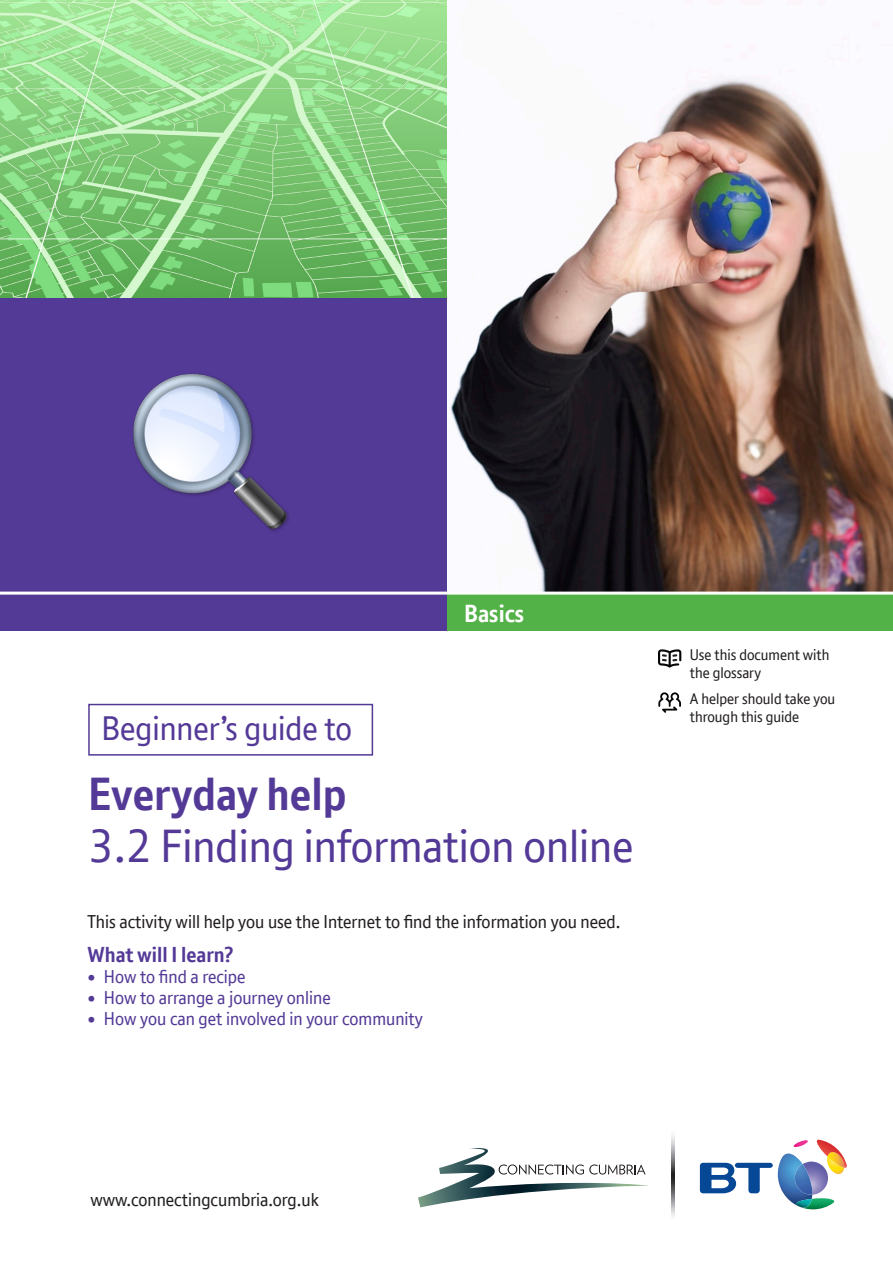
<style>
.page{position:relative;width:893px;height:1263px;background:#fff}
.page>*{position:absolute;margin:0;border:0;box-sizing:border-box;transform-origin:0 0}
.t1{font:45px "BT Font";color:#543a97}
.t2{font:700 45px "BT Font";color:#543a97}
.beginners_guide_to{font:33px "BT Font";color:#543a97}
.t3{font:700 24px "BT Font";color:#fff}
.What_will_I_learn_he{font:700 21px "BT Font";color:#543a97}
.What_will_i_learn_bu{font:18px "BT Font";color:#543a97}
.Topic_intro_copy{font:18px "BT Font";color:#231f20}
.Notes_header{font:18px "BT Font";color:#231f20}
.t4{font:15px/18px "BT Font";color:#231f20}
</style>
<div class="page">
<svg style="left:658px;top:649px;width:23px;height:19px"></svg>
<svg style="left:658px;top:692px;width:23px;height:21px"></svg>
<img style="left:446px;top:0;width:447px;height:592px">
<div style="left:0;top:297px;width:446px;height:297px;background:#543a97"></div>
<img style="left:0;top:0;width:446px;height:297px">
<img style="left:133px;top:373px;width:156px;height:159px">
<div style="left:88px;top:704px;width:285px;height:52px;border:2px solid #543a97"></div>
<div style="left:0;top:595px;width:893px;height:36px;background:#543a97"></div>
<div style="left:447px;top:595px;width:446px;height:36px;background:#52b147"></div>
<hr style="left:0;top:592px;width:893px;height:3px;background:#fff">
<svg style="left:700px;top:1140px;width:147px;height:69px"></svg>
<img style="left:671px;top:1135px;width:4px;height:81px">
<svg style="left:418px;top:1148px;width:230px;height:59px"></svg>
<p class="t3" style="left:464px;top:598px;width:61px">Basics</p>
<p class="beginners_guide_to" style="left:101px;top:706px;width:252px">Beginner’s guide to</p>
<p class="t2" style="left:88px;top:764px;width:260px">Everyday help</p>
<p class="t1" style="left:88px;top:817px;width:547px">3.2 Finding information online</p>
<p class="Topic_intro_copy" style="left:87px;top:910px;width:534px">This activity will help you use the Internet to find the information you need.</p>
<p class="What_will_I_learn_he" style="left:87px;top:940px;width:148px">What will I learn?</p>
<p class="What_will_i_learn_bu" style="left:87px;top:965px;width:160px">• How to find a recipe</p>
<p class="What_will_i_learn_bu" style="left:87px;top:986px;width:245px">• How to arrange a journey online</p>
<p class="What_will_i_learn_bu" style="left:87px;top:1007px;width:337px">• How you can get involved in your community</p>
<p class="t4" style="left:690px;top:646px;width:141px">Use this document with the glossary</p>
<p class="t4" style="left:690px;top:690px;width:147px">A helper should take you through this guide</p>
<p class="Notes_header" style="left:90px;top:1187px;width:230px">www.connectingcumbria.org.uk</p>
</div>
